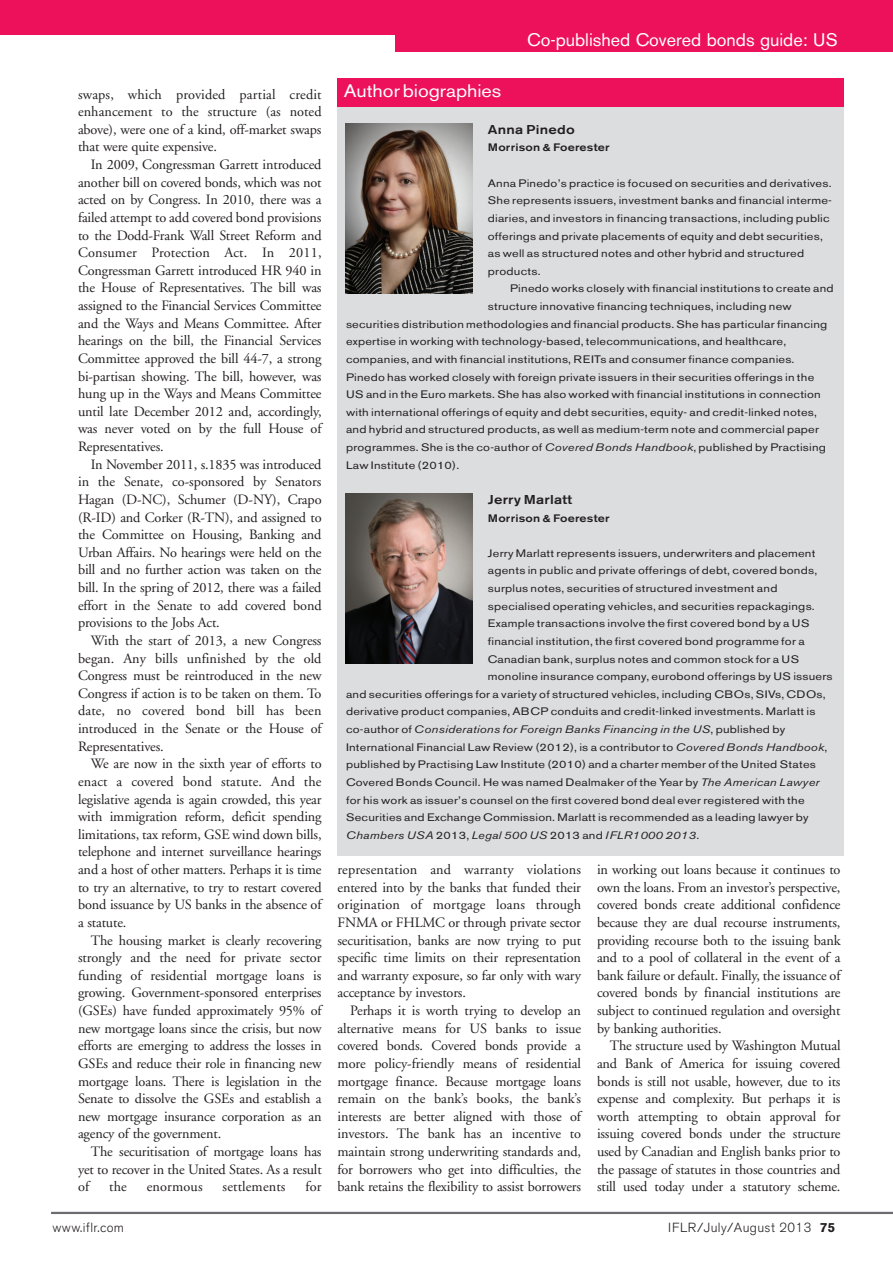
<style>
.page{position:relative;width:893px;height:1263px;background:#fff}
.page>*{position:absolute;margin:0;border:0;box-sizing:border-box;transform-origin:0 0}
.t1{font:18px "Akzidenz Grotesk BE";color:#fff}
.t2{font:18px "Akzidenz Grotesk BE";color:#fff;scale:1.1 1}
.t3{font:14.25px/17.5px "Adobe Garamond";letter-spacing:-.01em;color:#231f20;text-align:justify}
.t4{font:14.25px "Adobe Garamond";letter-spacing:.01em;color:#231f20}
.t5{font:300 13.2px "Akzidenz Grotesk BE";letter-spacing:.03em;color:#231f20}
.t6{font:500 12.75px "Akzidenz Grotesk BE";letter-spacing:.015em;color:#231f20;scale:1.18 1}
.t7{font:10.8px/17.5px "Akzidenz Grotesk BE";letter-spacing:.015em;color:#231f20;scale:1.18 1}
.t8{font:italic 10.8px "Akzidenz Grotesk BE";letter-spacing:.015em;color:#231f20;scale:1.18 1}
.t9{font:500 10.8px "Akzidenz Grotesk BE";letter-spacing:.015em;color:#231f20;scale:1.18 1}
.s1{font-style:italic}
.s2{font-style:normal}
.s3{font-weight:700}
</style>
<div class="page">
<hr style="left:51px;top:1212px;width:841px;height:2px;background:#6c6d70">
<div style="left:337px;top:78px;width:506px;height:777px;background:#dcdddf"></div>
<div style="left:337px;top:79px;width:506px;height:28px;background:#ed105b"></div>
<div style="left:0;top:0;width:892px;height:34px;background:#ed105b"></div>
<div style="left:396px;top:0;width:496px;height:51px;background:#ed105b"></div>
<img style="left:345px;top:123px;width:128px;height:170px">
<img style="left:345px;top:493px;width:128px;height:170px">
<p class="t3" style="left:78px;top:87px;width:245px">swaps, which provided partial credit enhancement to the structure (as noted above), were one of a kind, off-market swaps that were quite expensive.</p>
<p class="t3" style="left:78px;top:157px;width:245px;text-indent:13px">In 2009, Congressman Garrett introduced another bill on covered bonds, which was not acted on by Congress. In 2010, there was a failed attempt to add covered bond provisions to the Dodd-Frank Wall Street Reform and Consumer Protection Act. In 2011, Congressman Garrett introduced HR 940 in the House of Representatives. The bill was assigned to the Financial Services Committee and the Ways and Means Committee. After hearings on the bill, the Financial Services Committee approved the bill 44-7, a strong bi-partisan showing. The bill, however, was hung up in the Ways and Means Committee until late December 2012 and, accordingly, was never voted on by the full House of Representatives.</p>
<p class="t3" style="left:78px;top:457px;width:245px;text-indent:13px">In November 2011, s.1835 was introduced in the Senate, co-sponsored by Senators Hagan (D-NC), Schumer (D-NY), Crapo (R-ID) and Corker (R-TN), and assigned to the Committee on Housing, Banking and Urban Affairs. No hearings were held on the bill and no further action was taken on the bill. In the spring of 2012, there was a failed effort in the Senate to add covered bond provisions to the Jobs Act.</p>
<p class="t3" style="left:78px;top:633px;width:245px;text-indent:13px">With the start of 2013, a new Congress began. Any bills unfinished by the old Congress must be reintroduced in the new Congress if action is to be taken on them. To date, no covered bond bill has been introduced in the Senate or the House of Representatives.</p>
<p class="t3" style="left:78px;top:756px;width:245px;text-indent:13px">We are now in the sixth year of efforts to enact a covered bond statute. And the legislative agenda is again crowded, this year with immigration reform, deficit spending limitations, tax reform, GSE wind down bills, telephone and internet surveillance hearings and a host of other matters. Perhaps it is time to try an alternative, to try to restart covered bond issuance by US banks in the absence of a statute.</p>
<p class="t3" style="left:78px;top:933px;width:245px;text-indent:13px">The housing market is clearly recovering strongly and the need for private sector funding of residential mortgage loans is growing. Government-sponsored enterprises (GSEs) have funded approximately 95% of new mortgage loans since the crisis, but now efforts are emerging to address the losses in GSEs and reduce their role in financing new mortgage loans. There is legislation in the Senate to dissolve the GSEs and establish a new mortgage insurance corporation as an agency of the government.</p>
<p class="t3" style="left:78px;top:1144px;width:245px;text-indent:13px">The securitisation of mortgage loans has yet to recover in the United States. As a result of</p>
<p class="t3" style="left:109px;top:1179px;width:19px">the</p>
<p class="t4" style="left:147px;top:1181px;width:57px">enormous</p>
<p class="t4" style="left:223px;top:1181px;width:64px">settlements</p>
<p class="t3" style="left:305px;top:1179px;width:18px">for</p>
<p class="t2" style="left:344px;top:84px;width:145px">Author biographies</p>
<p class="t1" style="left:527px;top:33px;width:312px">Co-published Covered bonds guide: US</p>
<p class="t6" style="left:488px;top:125px;width:75px">Anna Pinedo</p>
<p class="t9" style="left:488px;top:144px;width:105px">Morrison &amp; Foerester</p>
<p class="t7" style="left:488px;top:175px;width:293px">Anna Pinedo’s practice is focused on securities and derivatives.<br>She represents issuers, investment banks and financial interme&shy;diaries, and investors in financing transactions, including public offerings and private placements of equity and debt securities, as well as structured notes and other hybrid and structured products.</p>
<p class="t7" style="left:510px;top:281px;width:276px">Pinedo works closely with financial institutions to create and</p>
<p class="t7" style="left:488px;top:299px;width:259px">structure innovative financing techniques, including new</p>
<p class="t7" style="left:346px;top:316px;width:409px">securities distribution methodologies and financial products. She has particular financing</p>
<p class="t7" style="left:346px;top:334px;width:375px">expertise in working with technology-based, telecommunications, and healthcare,</p>
<p class="t7" style="left:346px;top:352px;width:382px">companies, and with financial institutions, REITs and consumer finance companies.</p>
<p class="t7" style="left:346px;top:369px;width:398px">Pinedo has worked closely with foreign private issuers in their securities offerings in the</p>
<p class="t7" style="left:346px;top:387px;width:404px">US and in the Euro markets. She has also worked with financial institutions in connection</p>
<p class="t7" style="left:346px;top:404px;width:401px">with international offerings of equity and debt securities, equity- and credit-linked notes,</p>
<p class="t7" style="left:346px;top:422px;width:402px">and hybrid and structured products, as well as medium-term note and commercial paper</p>
<p class="t7" style="left:346px;top:440px;width:408px">programmes. She is the co-author of <span class="s1">Covered Bonds Handbook</span>, published by Practising</p>
<p class="t7" style="left:346px;top:457px;width:97px">Law Institute (2010).</p>
<p class="t6" style="left:488px;top:495px;width:73px">Jerry Marlatt</p>
<p class="t9" style="left:488px;top:514px;width:105px">Morrison &amp; Foerester</p>
<p class="t7" style="left:488px;top:545px;width:279px">Jerry Marlatt represents issuers, underwriters and placement</p>
<p class="t7" style="left:488px;top:563px;width:281px">agents in public and private offerings of debt, covered bonds,</p>
<p class="t7" style="left:488px;top:581px;width:247px">surplus notes, securities of structured investment and</p>
<p class="t7" style="left:488px;top:598px;width:279px">specialised operating vehicles, and securities repackagings.</p>
<p class="t7" style="left:488px;top:616px;width:274px">Example transactions involve the first covered bond by a US</p>
<p class="t7" style="left:488px;top:634px;width:270px">financial institution, the first covered bond programme for a</p>
<p class="t7" style="left:488px;top:651px;width:265px">Canadian bank, surplus notes and common stock for a US</p>
<p class="t7" style="left:488px;top:669px;width:294px">monoline insurance company, eurobond offerings by US issuers</p>
<p class="t7" style="left:346px;top:686px;width:408px">and securities offerings for a variety of structured vehicles, including CBOs, SIVs, CDOs,</p>
<p class="t7" style="left:346px;top:704px;width:399px">derivative product companies, ABCP conduits and credit-linked investments. Marlatt is</p>
<p class="t8" style="left:346px;top:725px;width:374px"><span class="s2">co-author of</span> Considerations for Foreign Banks Financing in the US<span class="s2">, published by</span></p>
<p class="t7" style="left:346px;top:739px;width:409px">International Financial Law Review (2012), is a contributor to <span class="s1">Covered Bonds Handbook</span>,</p>
<p class="t7" style="left:346px;top:757px;width:400px">published by Practising Law Institute (2010) and a charter member of the United States</p>
<p class="t7" style="left:346px;top:775px;width:403px">Covered Bonds Council. He was named Dealmaker of the Year by <span class="s1">The American Lawyer</span></p>
<p class="t7" style="left:346px;top:792px;width:390px">for his work as issuer’s counsel on the first covered bond deal ever registered with the</p>
<p class="t7" style="left:346px;top:810px;width:394px">Securities and Exchange Commission. Marlatt is recommended as a leading lawyer by</p>
<p class="t8" style="left:346px;top:831px;width:301px">Chambers USA <span class="s2">2013,</span> Legal 500 US <span class="s2">2013 and</span> IFLR1000 2013<span class="s2">.</span></p>
<p class="t3" style="left:337px;top:862px;width:245px">representation and warranty violations entered into by the banks that funded their origination of mortgage loans through FNMA or FHLMC or through private sector securitisation, banks are now trying to put specific time limits on their representation and warranty exposure, so far only with wary acceptance by investors.</p>
<p class="t3" style="left:337px;top:1003px;width:245px;text-indent:13px">Perhaps it is worth trying to develop an alternative means for US banks to issue covered bonds. Covered bonds provide a more policy-friendly means of residential mortgage finance. Because mortgage loans remain on the bank’s books, the bank’s interests are better aligned with those of investors. The bank has an incentive to maintain strong underwriting standards and, for borrowers who get into difficulties, the bank retains the flexibility to assist borrowers</p>
<p class="t3" style="left:597px;top:862px;width:245px">in working out loans because it continues to own the loans. From an investor’s perspective, covered bonds create additional confidence because they are dual recourse instruments, providing recourse both to the issuing bank and to a pool of collateral in the event of a bank failure or default. Finally, the issuance of covered bonds by financial institutions are subject to continued regulation and oversight by banking authorities.</p>
<p class="t3" style="left:597px;top:1038px;width:245px;text-indent:13px">The structure used by Washington Mutual and Bank of America for issuing covered bonds is still not usable, however, due to its expense and complexity. But perhaps it is worth attempting to obtain approval for issuing covered bonds under the structure used by Canadian and English banks prior to the passage of statutes in those countries and still used today under a statutory scheme.</p>
<p class="t5" style="left:53px;top:1222px;width:73px">www.iflr.com</p>
<p class="t5" style="left:668px;top:1222px;width:168px">IFLR/July/August 2013 <span class="s3">75</span></p>
</div>
